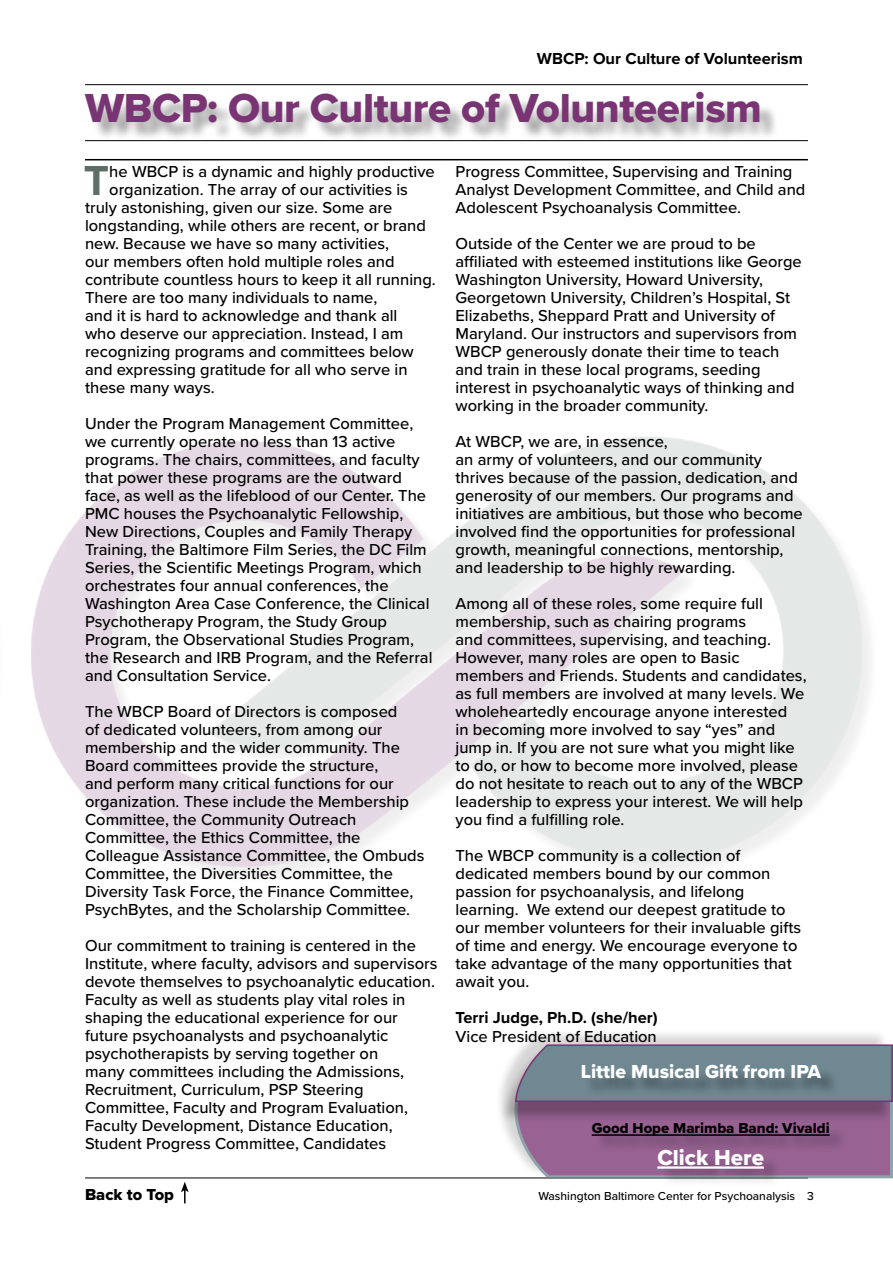
<style>
.page{position:relative;width:893px;height:1263px;background:#fff}
.page>*{position:absolute;margin:0;border:0;box-sizing:border-box;transform-origin:0 0}
.t1{font:700 43.5px "Proxima Nova";color:#5e6e67}
.t2{font:42px "Proxima Nova Extrabld";letter-spacing:-.01em;color:#793573}
.t3{font:22.5px "Proxima Nova Extrabld";color:#fff}
.t4{font:19.5px "Proxima Nova Extrabld";color:#fff}
.t5{font:500 16.5px/18px "Proxima Nova";color:#000}
.t6{font:700 16.5px "Proxima Nova";color:#000}
.t7{font:16.5px "Proxima Nova Extrabld";color:#000}
.t8{font:15px "Proxima Nova Extrabld";color:#000}
.t9{font:500 12px "Proxima Nova";color:#000}
</style>
<div class="page">
<hr style="left:85px;top:84px;width:723px;height:1px;background:#000">
<img style="left:31px;top:437px;width:840px;height:439px">
<svg style="left:181px;top:1182px;width:8px;height:21px"></svg>
<hr style="left:85px;top:1177px;width:723px;height:1px;background:#000">
<div style="left:88px;top:95px;width:691px;height:47px;background:#000;opacity:.37"></div>
<hr style="left:85px;top:140px;width:723px;height:1px;background:#000">
<hr style="left:85px;top:159px;width:723px;height:1px;background:#000">
<div style="left:494px;top:1027px;width:395px;height:150px;background:#000;opacity:.22"></div>
<svg style="left:480px;top:1043px;width:413px;height:136px"></svg>
<div style="left:500px;top:1049px;width:393px;height:75px;background:#000;opacity:.26"></div>
<svg style="left:514px;top:1043px;width:379px;height:60px"></svg>
<div style="left:584px;top:1066px;width:255px;height:30px;background:#000;opacity:.37"></div>
<div style="left:594px;top:1124px;width:253px;height:63px;background:#000;opacity:.26"></div>
<hr style="left:592px;top:1134px;width:238px;height:2px;background:#000">
<hr style="left:657px;top:1166px;width:107px;height:3px;background:#fff">
<p class="t6" style="left:537px;top:47px;width:267px">WBCP: Our Culture of Volunteerism</p>
<h2 class="t2" style="left:85px;top:77px;width:678px">WBCP: Our Culture of Volunteerism</h2>
<h1 class="t1" style="left:84px;top:148px;width:27px">T</h1>
<p class="t5" style="left:109px;top:162px;width:327px">he WBCP is a dynamic and highly productive</p>
<p class="t5" style="left:109px;top:180px;width:300px">organization. The array of our activities is</p>
<p class="t5" style="left:85px;top:198px;width:309px">truly astonishing, given our size. Some are</p>
<p class="t5" style="left:85px;top:216px;width:342px">longstanding, while others are recent, or brand</p>
<p class="t5" style="left:85px;top:234px;width:305px">new. Because we have so many activities,</p>
<p class="t5" style="left:85px;top:252px;width:311px">our members often hold multiple roles and</p>
<p class="t5" style="left:85px;top:270px;width:352px">contribute countless hours to keep it all running.</p>
<p class="t5" style="left:85px;top:288px;width:294px">There are too many individuals to name,</p>
<p class="t5" style="left:85px;top:306px;width:314px">and it is hard to acknowledge and thank all</p>
<p class="t5" style="left:85px;top:324px;width:320px">who deserve our appreciation. Instead, I am</p>
<p class="t5" style="left:85px;top:342px;width:330px">recognizing programs and committees below</p>
<p class="t5" style="left:85px;top:360px;width:324px">and expressing gratitude for all who serve in</p>
<p class="t5" style="left:85px;top:378px;width:131px">these many ways.</p>
<p class="t5" style="left:85px;top:414px;width:349px">Under the Program Management Committee, we currently operate no less than 13 active programs. The chairs, committees, and faculty that power these programs are the outward face, as well as the lifeblood of our Center. The PMC houses the Psychoanalytic Fellowship, New Directions, Couples and Family Therapy Training, the Baltimore Film Series, the DC Film Series, the Scientific Meetings Program, which orchestrates four annual conferences, the Washington Area Case Conference, the Clinical Psychotherapy Program, the Study Group Program, the Observational Studies Program, the Research and IRB Program, and the Referral and Consultation Service.</p>
<p class="t5" style="left:85px;top:702px;width:341px">The WBCP Board of Directors is composed<br>of dedicated volunteers, from among our membership and the wider community. The Board committees provide the structure,<br>and perform many critical functions for our organization. These include the Membership Committee, the Community Outreach Committee, the Ethics Committee, the Colleague Assistance Committee, the Ombuds Committee, the Diversities Committee, the Diversity Task Force, the Finance Committee, PsychBytes, and the Scholarship Committee.</p>
<p class="t5" style="left:85px;top:936px;width:354px">Our commitment to training is centered in the Institute, where faculty, advisors and supervisors devote themselves to psychoanalytic education.<br>Faculty as well as students play vital roles in shaping the educational experience for our future psychoanalysts and psychoanalytic psychotherapists by serving together on<br>many committees including the Admissions, Recruitment, Curriculum, PSP Steering Committee, Faculty and Program Evaluation, Faculty Development, Distance Education, Student Progress Committee, Candidates</p>
<p class="t5" style="left:455px;top:162px;width:351px">Progress Committee, Supervising and Training<br>Analyst Development Committee, and Child and<br>Adolescent Psychoanalysis Committee.</p>
<p class="t5" style="left:455px;top:234px;width:348px">Outside of the Center we are proud to be affiliated with esteemed institutions like George Washington University, Howard University, Georgetown University, Children’s Hospital, St Elizabeths, Sheppard Pratt and University of Maryland. Our instructors and supervisors from WBCP generously donate their time to teach and train in these local programs, seeding interest in psychoanalytic ways of thinking and working in the broader community.</p>
<p class="t5" style="left:455px;top:432px;width:349px">At WBCP, we are, in essence,<br>an army of volunteers, and our community thrives because of the passion, dedication, and generosity of our members. Our programs and initiatives are ambitious, but those who become involved find the opportunities for professional growth, meaningful connections, mentorship, and leadership to be highly rewarding.</p>
<p class="t5" style="left:455px;top:594px;width:353px">Among all of these roles, some require full membership, such as chairing programs<br>and committees, supervising, and teaching.<br>However, many roles are open to Basic members and Friends. Students and candidates, as full members are involved at many levels. We wholeheartedly encourage anyone interested<br>in becoming more involved to say “yes” and jump in. If you are not sure what you might like to do, or how to become more involved, please do not hesitate to reach out to any of the WBCP leadership to express your interest. We will help you find a fulfilling role.</p>
<p class="t5" style="left:455px;top:846px;width:347px">The WBCP community is a collection of dedicated members bound by our common passion for psychoanalysis, and lifelong learning. We extend our deepest gratitude to our member volunteers for their invaluable gifts of time and energy. We encourage everyone to take advantage of the many opportunities that await you.</p>
<p class="t6" style="left:455px;top:1006px;width:204px">Terri Judge, Ph.D. (she/her)</p>
<p class="t5" style="left:455px;top:1026px;width:203px">Vice President of Education</p>
<p class="t4" style="left:581px;top:1057px;width:242px">Little Musical Gift from IPA</p>
<p class="t8" style="left:592px;top:1117px;width:239px">Good Hope Marimba Band: Vivaldi</p>
<h3 class="t3" style="left:657px;top:1140px;width:108px">Click Here</h3>
<p class="t7" style="left:85px;top:1182px;width:90px">Back to Top</p>
<p class="t9" style="left:538px;top:1187px;width:277px">Washington Baltimore Center for Psychoanalysis 3</p>
</div>
